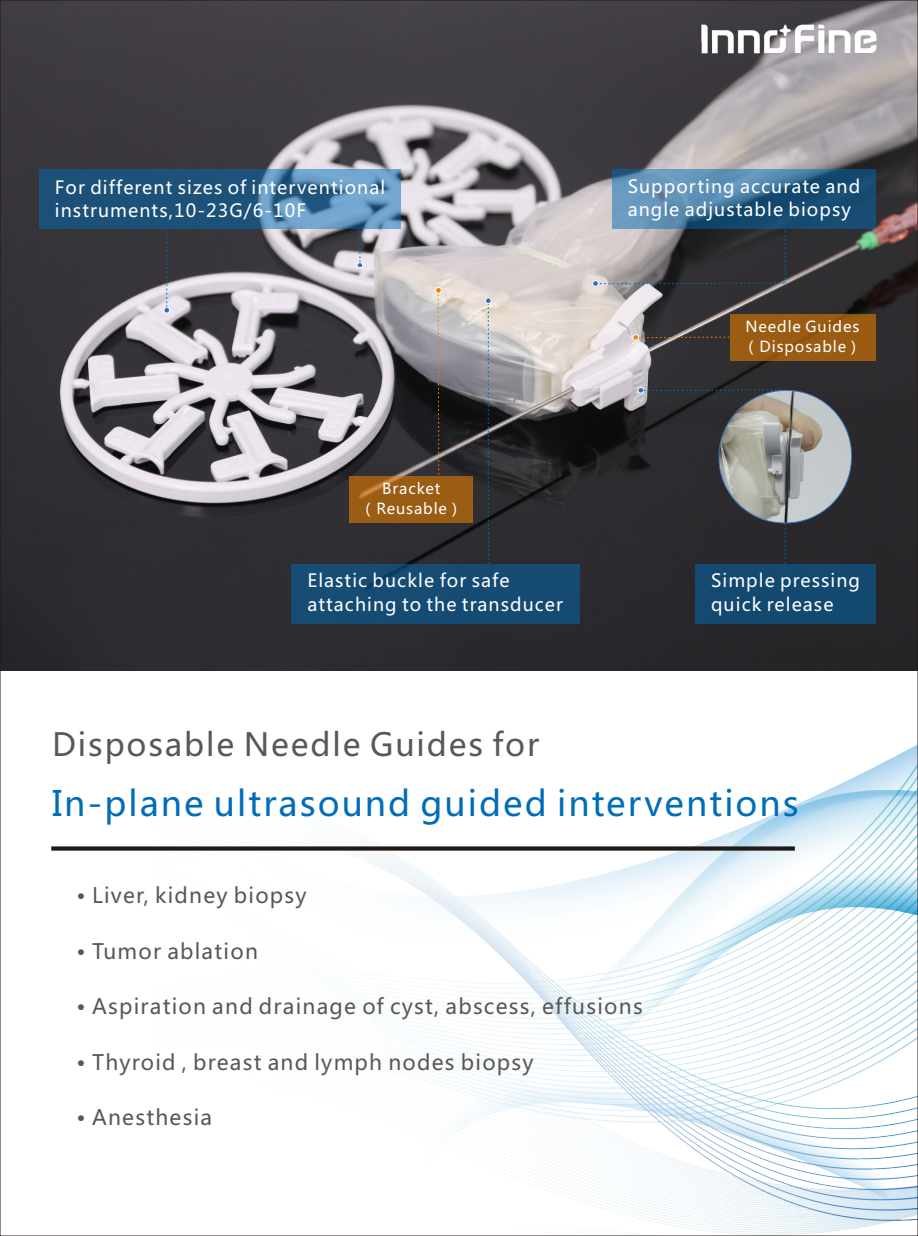
<style>
.page{position:relative;width:918px;height:1236px;background:#fff}
.page>*{position:absolute;margin:0;border:0;box-sizing:border-box;transform-origin:0 0}
.t1{font:34.5px "Microsoft Ya Hei";letter-spacing:.06em;color:#006db8}
.t2{font:31.5px "Microsoft Ya Hei";letter-spacing:.06em;color:#595857}
.t3{font:21px "Microsoft Ya Hei";letter-spacing:.06em;color:#595857}
.t4{font:18px/23.7px "Microsoft Ya Hei";letter-spacing:.06em;color:#fff}
.t5{font:15px/19.8px "Microsoft Ya Hei";letter-spacing:.06em;color:#fff}
</style>
<div class="page">
<img style="left:2px;top:2px;width:914px;height:503px">
<img style="left:2px;top:505px;width:914px;height:729px">
<div style="left:292px;top:564px;width:288px;height:60px;background:#164b73"></div>
<div style="left:39px;top:170px;width:362px;height:59px;background:#006db8;opacity:.5"></div>
<svg style="left:485px;top:298px;width:6px;height:266px;background:#5a6068"></svg>
<svg style="left:593px;top:228px;width:193px;height:58px;background:#625f61"></svg>
<svg style="left:164px;top:230px;width:6px;height:83px"></svg>
<div style="left:695px;top:564px;width:181px;height:60px;background:#134970"></div>
<div style="left:638px;top:387px;width:148px;height:177px;background:#2b2a2e"></div>
<div style="left:612px;top:170px;width:264px;height:59px;background:#006db8;opacity:.5"></div>
<div style="left:730px;top:314px;width:146px;height:47px;background:#9a5c13"></div>
<img style="left:695px;top:21px;width:185px;height:41px">
<div style="left:350px;top:476px;width:123px;height:47px;background:#9b5d14"></div>
<svg style="left:435px;top:287px;width:6px;height:189px"></svg>
<div style="left:51px;top:846px;width:744px;height:5px;background:#231916"></div>
<svg style="left:357px;top:229px;width:6px;height:39px"></svg>
<img style="left:719px;top:390px;width:133px;height:133px;border-radius:65px">
<svg style="left:633px;top:334px;width:97px;height:6px"></svg>
<p class="t4" style="left:55px;top:177px;width:332px">For different sizes of interventional instruments,10-23G/6-10F</p>
<p class="t5" style="left:361px;top:480px;width:103px;text-align:center">Bracket（Reusable）</p>
<p class="t4" style="left:307px;top:570px;width:257px">Elastic buckle for safe attaching to the transducer</p>
<h2 class="t2" style="left:52px;top:731px;width:489px">Disposable Needle Guides for</h2>
<p class="t4" style="left:628px;top:176px;width:234px">Supporting accurate and angle adjustable biopsy</p>
<p class="t5" style="left:744px;top:318px;width:119px">Needle Guides（Disposable）</p>
<p class="t4" style="left:711px;top:570px;width:151px">Simple pressing quick release</p>
<h1 class="t1" style="left:52px;top:788px;width:748px">In-plane ultrasound guided interventions</h1>
<p class="t3" style="left:77px;top:886px;width:231px">• Liver, kidney biopsy</p>
<p class="t3" style="left:77px;top:942px;width:183px">• Tumor ablation</p>
<p class="t3" style="left:77px;top:997px;width:568px">• Aspiration and drainage of cyst, abscess, effusions</p>
<p class="t3" style="left:77px;top:1053px;width:459px">• Thyroid , breast and lymph nodes biopsy</p>
<p class="t3" style="left:77px;top:1108px;width:137px">• Anesthesia</p>
</div>
